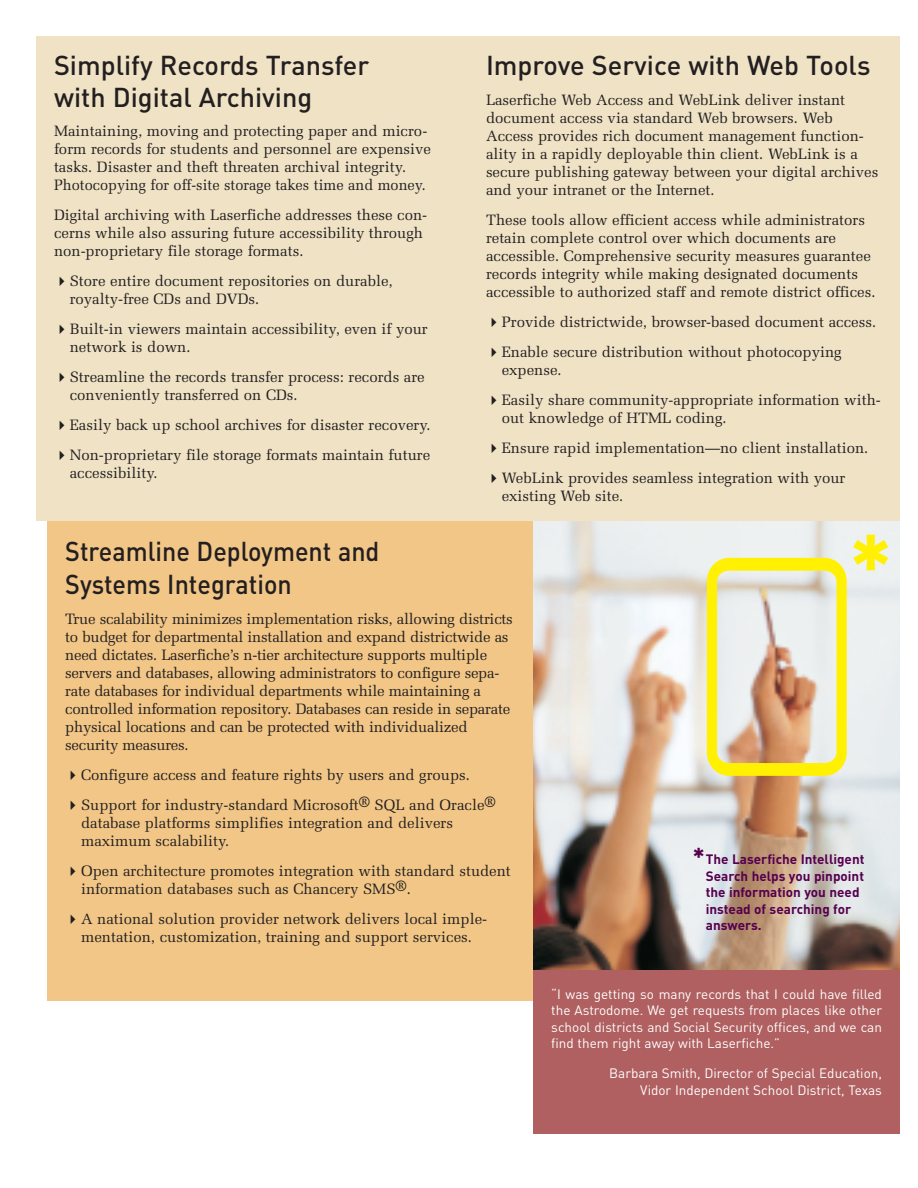
<style>
.page{position:relative;width:918px;height:1188px;background:#fff}
.page>*{position:absolute;margin:0;border:0;box-sizing:border-box;transform-origin:0 0}
.t1{font:500 27px/32.4px "DIN";color:#231f20}
.t2{font:500 27px/32.4px "DIN";color:#231f20;scale:.93 1}
.t3{font:15px/18px "Melior";color:#231f20}
.t4{font:13.5px/16.5px "DIN";color:#fff;text-align:justify}
.t5{font:700 13.5px/16.5px "DIN";color:#56004e}
.s1{font-size:25.5px}
</style>
<div class="page">
<div style="left:47px;top:521px;width:486px;height:480px;background:#f1c686"></div>
<img style="left:533px;top:521px;width:367px;height:450px">
<div style="left:706px;top:559px;width:141px;height:216px;border:11px solid #fff101;border-radius:17px"></div>
<svg style="left:853px;top:535px;width:35px;height:35px"></svg>
<div style="left:533px;top:971px;width:367px;height:163px;background:#b06061"></div>
<div style="left:36px;top:36px;width:864px;height:485px;background:#efe2c5"></div>
<h1 class="t1" style="left:54px;top:48px;width:317px">Simplify Records Transfer with Digital Archiving</h1>
<p class="t3" style="left:54px;top:121px;width:379px">Maintaining, moving and protecting paper and micro&shy;form records for students and personnel are expensive tasks. Disaster and theft threaten archival integrity.<br>Photocopying for off-site storage takes time and money.</p>
<p class="t3" style="left:54px;top:205px;width:375px">Digital archiving with Laserfiche addresses these con&shy;cerns while also assuring future accessibility through non-proprietary file storage formats.</p>
<p class="t3" style="left:70px;top:271px;width:324px;text-indent:-16px">✔Store entire document repositories on durable, royalty-free CDs and DVDs.</p>
<p class="t3" style="left:70px;top:319px;width:360px;text-indent:-16px">✔Built-in viewers maintain accessibility, even if your network is down.</p>
<p class="t3" style="left:70px;top:367px;width:357px;text-indent:-16px">✔Streamline the records transfer process: records are conveniently transferred on CDs.</p>
<p class="t3" style="left:54px;top:415px;width:378px">✔Easily back up school archives for disaster recovery.</p>
<p class="t3" style="left:70px;top:445px;width:362px;text-indent:-16px">✔Non-proprietary file storage formats maintain future accessibility.</p>
<h1 class="t1" style="left:486px;top:48px;width:386px">Improve Service with Web Tools</h1>
<p class="t3" style="left:486px;top:90px;width:394px">Laserfiche Web Access and WebLink deliver instant document access via standard Web browsers. Web Access provides rich document management function&shy;ality in a rapidly deployable thin client. WebLink is a secure publishing gateway between your digital archives and your intranet or the Internet.</p>
<p class="t3" style="left:486px;top:210px;width:391px">These tools allow efficient access while administrators retain complete control over which documents are accessible. Comprehensive security measures guarantee records integrity while making designated documents accessible to authorized staff and remote district offices.</p>
<p class="t3" style="left:486px;top:312px;width:392px">✔Provide districtwide, browser-based document access.</p>
<p class="t3" style="left:502px;top:342px;width:341px;text-indent:-16px">✔Enable secure distribution without photocopying expense.</p>
<p class="t3" style="left:502px;top:390px;width:381px;text-indent:-16px">✔Easily share community-appropriate information with&shy;out knowledge of HTML coding.</p>
<p class="t3" style="left:486px;top:438px;width:384px">✔Ensure rapid implementation—no client installation.</p>
<p class="t3" style="left:502px;top:468px;width:345px;text-indent:-16px">✔WebLink provides seamless integration with your existing Web site.</p>
<h1 class="t2" style="left:65px;top:534px;width:339px">Streamline Deployment and<br>Systems Integration</h1>
<p class="t3" style="left:65px;top:609px;width:449px">True scalability minimizes implementation risks, allowing districts to budget for departmental installation and expand districtwide as need dictates. Laserfiche’s n-tier architecture supports multiple servers and databases, allowing administrators to configure sepa&shy;rate databases for individual departments while maintaining a controlled information repository. Databases can reside in separate physical locations and can be protected with individualized security measures.</p>
<p class="t3" style="left:65px;top:765px;width:406px">✔Configure access and feature rights by users and groups.</p>
<p class="t3" style="left:81px;top:795px;width:416px;text-indent:-16px">✔Support for industry-standard Microsoft® SQL and Oracle® database platforms simplifies integration and delivers maximum scalability.</p>
<p class="t3" style="left:81px;top:861px;width:431px;text-indent:-16px">✔Open architecture promotes integration with standard student information databases such as Chancery SMS®.</p>
<p class="t3" style="left:65px;top:909px;width:424px;text-align:center">✔A national solution provider network delivers local imple&shy;mentation, customization, training and support services.</p>
<p class="t5" style="left:706px;top:851px;width:160px;text-indent:-14px"><span class="s1">*</span>The Laserfiche Intelligent<br>Search helps you pinpoint the information you need instead of searching for answers.</p>
<p class="t4" style="left:551px;top:985px;width:332px">“I was getting so many records that I could have filled the Astrodome. We get requests from places like other school districts and Social Security offices, and we can find them right away with Laserfiche.”</p>
<p class="t4" style="left:609px;top:1065px;width:274px;text-align:right">Barbara Smith, Director of Special Education,<br>Vidor Independent School District, Texas</p>
</div>
